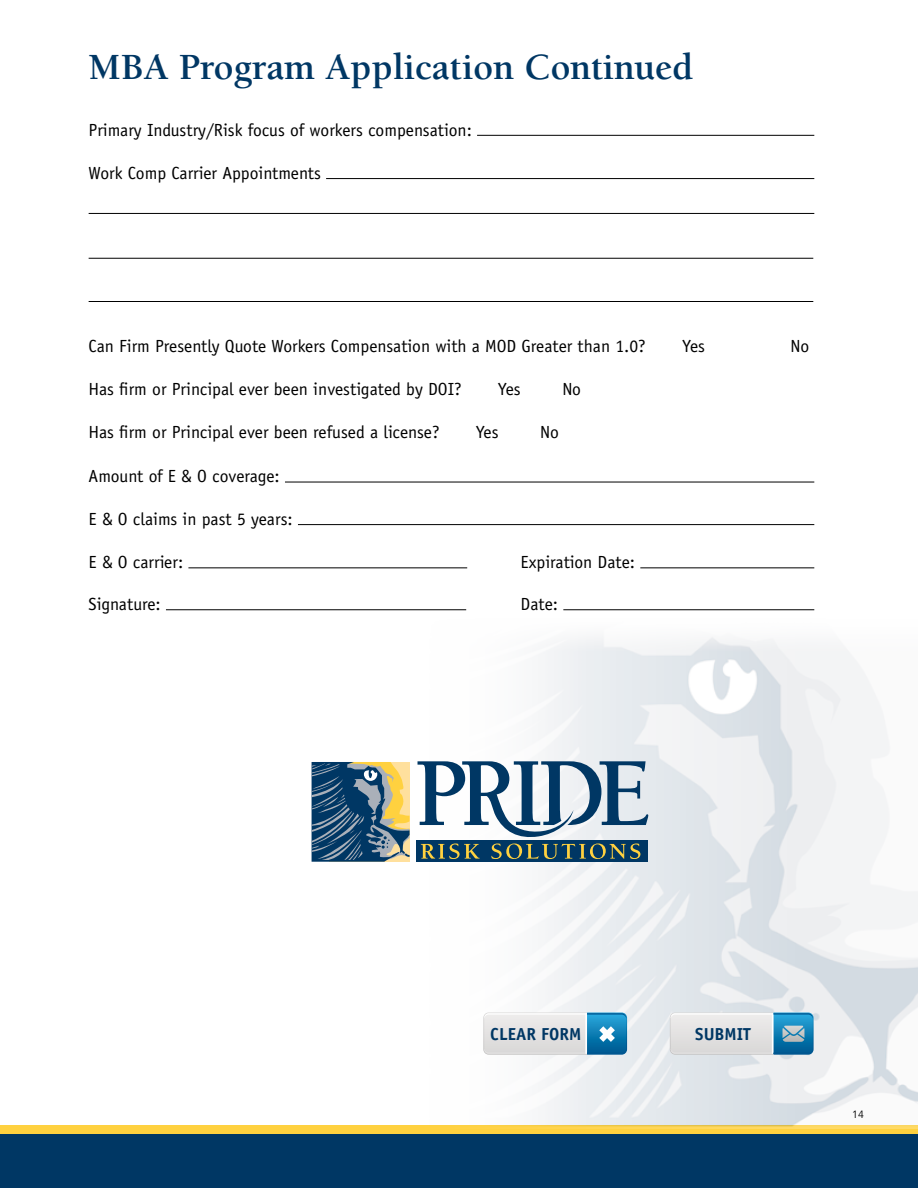
<style>
.page{position:relative;width:918px;height:1188px;background:#fff}
.page>*{position:absolute;margin:0;border:0;box-sizing:border-box;transform-origin:0 0}
.t1{font:700 37.95px "Berkeley";color:#003764}
.t2{font:17.55px "Officina Sans";color:#000}
.t3{font:700 17.4px "Officina Sans";color:#003764}
.t4{font:10.5px "Avenir";color:#000}
</style>
<div class="page">
<div style="left:0;top:1125px;width:918px;height:45px;background:#ffd13f"></div>
<div style="left:0;top:1134px;width:918px;height:54px;background:#003764"></div>
<img style="left:524px;top:636px;width:394px;height:493px">
<hr style="left:477px;top:135px;width:337px;height:1px;background:#000">
<hr style="left:326px;top:178px;width:488px;height:1px;background:#000">
<hr style="left:89px;top:213px;width:725px;height:1px;background:#000">
<hr style="left:89px;top:258px;width:724px;height:1px;background:#000">
<hr style="left:89px;top:301px;width:724px;height:1px;background:#000">
<hr style="left:285px;top:482px;width:529px;height:1px;background:#000">
<hr style="left:298px;top:524px;width:516px;height:1px;background:#000">
<hr style="left:188px;top:568px;width:279px;height:1px;background:#000">
<hr style="left:640px;top:568px;width:174px;height:1px;background:#000">
<hr style="left:166px;top:609px;width:300px;height:1px;background:#000">
<hr style="left:563px;top:609px;width:251px;height:1px;background:#000">
<svg style="left:483px;top:1012px;width:144px;height:43px;background:#b0cad7"></svg>
<svg style="left:670px;top:1012px;width:144px;height:43px;background:#b2c9d6"></svg>
<div style="left:417px;top:840px;width:231px;height:22px;background:#003764"></div>
<svg style="left:418px;top:761px;width:230px;height:98px"></svg>
<svg style="left:312px;top:762px;width:98px;height:100px;background:#5a737b"></svg>
<h1 class="t1" style="left:89px;top:47px;width:606px">MBA Program Application Continued</h1>
<p class="t2" style="left:89px;top:119px;width:385px">Primary Industry/Risk focus of workers compensation:</p>
<p class="t2" style="left:89px;top:163px;width:234px">Work Comp Carrier Appointments</p>
<p class="t2" style="left:89px;top:336px;width:559px">Can Firm Presently Quote Workers Compensation with a MOD Greater than 1.0?</p>
<p class="t2" style="left:683px;top:336px;width:24px">Yes</p>
<p class="t2" style="left:791px;top:336px;width:20px">No</p>
<p class="t2" style="left:89px;top:379px;width:375px">Has firm or Principal ever been investigated by DOI?</p>
<p class="t2" style="left:498px;top:379px;width:24px">Yes</p>
<p class="t2" style="left:562px;top:379px;width:20px">No</p>
<p class="t2" style="left:89px;top:422px;width:352px">Has firm or Principal ever been refused a license?</p>
<p class="t2" style="left:476px;top:422px;width:24px">Yes</p>
<p class="t2" style="left:540px;top:422px;width:20px">No</p>
<p class="t2" style="left:89px;top:465px;width:193px">Amount of E &amp; O coverage:</p>
<p class="t2" style="left:89px;top:509px;width:206px">E &amp; O claims in past 5 years:</p>
<p class="t2" style="left:89px;top:552px;width:96px">E &amp; O carrier:</p>
<p class="t2" style="left:521px;top:552px;width:116px">Expiration Date:</p>
<p class="t2" style="left:89px;top:594px;width:74px">Signature:</p>
<p class="t2" style="left:521px;top:594px;width:39px">Date:</p>
<p class="t3" style="left:490px;top:1024px;width:93px">CLEAR FORM</p>
<p class="t3" style="left:695px;top:1024px;width:57px">SUBMIT</p>
<p class="t4" style="left:852px;top:1108px;width:13px">14</p>
</div>
